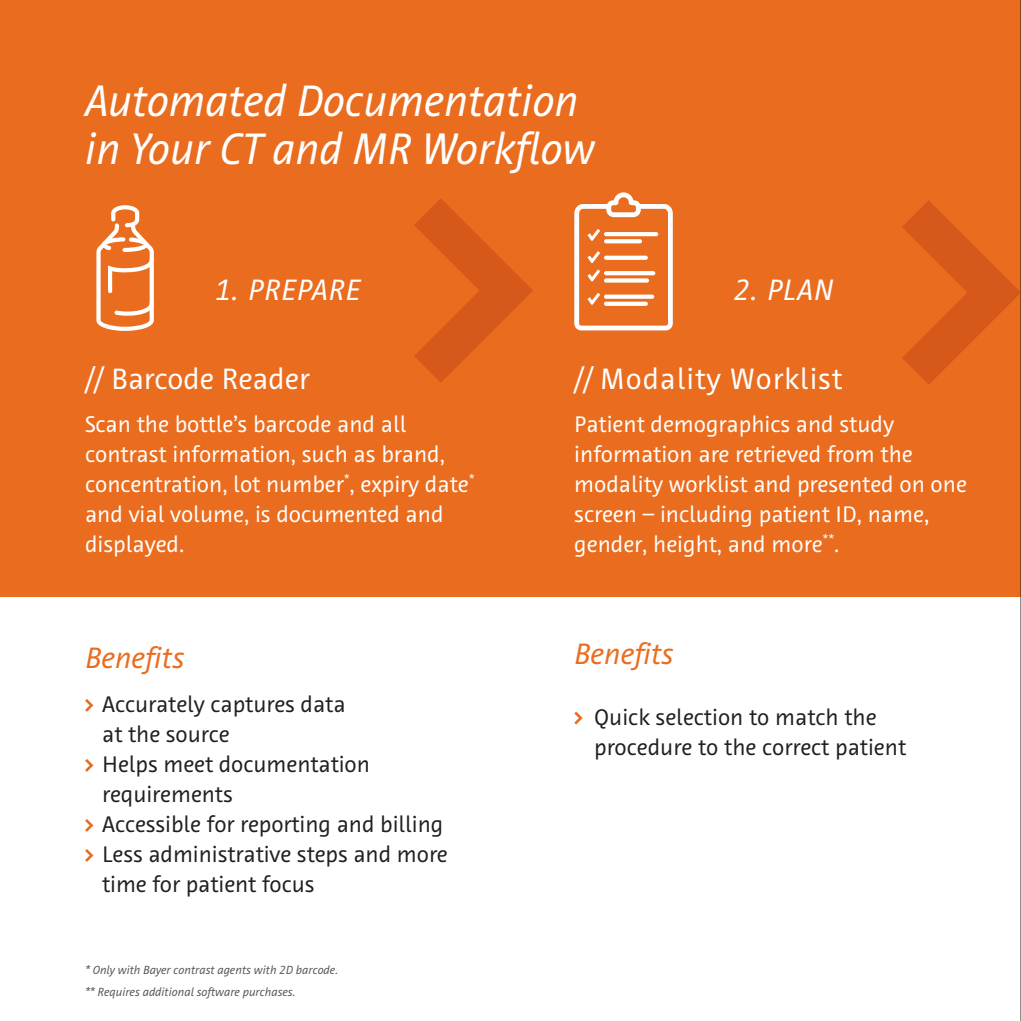
<style>
.page{position:relative;width:1021px;height:1021px;background:#fff}
.page>*{position:absolute;margin:0;border:0;box-sizing:border-box;transform-origin:0 0}
._9_5_15_Pt_-_SAL_Cop{font:italic 44.8px/48px "Bayer Sans";color:#fff}
._9_5_15_Pt_-_SAL_Bul{font:30px "Bayer Sans";letter-spacing:.03em;color:#fff}
._9_5_15_Pt_-_SAL_Bul-2{font:italic 30px "Bayer Sans";color:#ea6d1f}
.t1{font:italic 30px "Bayer Sans";letter-spacing:.03em;color:#fff}
._9_5_15_Pt_-_SAL_Bul-3{font:30px "Bayer Sans";color:#fff}
._9_5_15_Pt_-_SAL_Bul-4{font:23px/30px "Bayer Sans";color:#fff}
._9_5_15_Pt_-_SAL_Bul-5{font:23px/30px "Bayer Sans";color:#231f20}
.t2{font:italic 12px "Bayer Sans";color:#57585a}
</style>
<div class="page">
<div style="left:0;top:0;width:1020px;height:596px;background:#ea6d1f"></div>
<svg style="left:574px;top:711px;width:8px;height:13px"></svg>
<svg style="left:85px;top:699px;width:8px;height:12px"></svg>
<svg style="left:85px;top:759px;width:8px;height:12px"></svg>
<svg style="left:85px;top:819px;width:8px;height:12px"></svg>
<svg style="left:85px;top:849px;width:8px;height:12px"></svg>
<svg style="left:414px;top:199px;width:119px;height:183px"></svg>
<svg style="left:902px;top:200px;width:118px;height:184px"></svg>
<hr style="left:1020px;top:0;width:1px;height:1020px;background:#231f20">
<svg style="left:96px;top:205px;width:58px;height:126px"></svg>
<svg style="left:574px;top:192px;width:98px;height:138px"></svg>
<p class="_9_5_15_Pt_-_SAL_Cop" style="left:85px;top:76px;width:511px">Automated Documentation in Your CT and MR Workflow</p>
<p class="t1" style="left:214px;top:271px;width:147px">1. PREPARE</p>
<p class="t1" style="left:733px;top:271px;width:102px">2. PLAN</p>
<p class="_9_5_15_Pt_-_SAL_Bul-3" style="left:85px;top:360px;width:226px">// Barcode Reader</p>
<p class="_9_5_15_Pt_-_SAL_Bul" style="left:574px;top:360px;width:270px">// Modality Worklist</p>
<p class="_9_5_15_Pt_-_SAL_Bul-4" style="left:85px;top:409px;width:391px">Scan the bottle’s barcode and all contrast information, such as brand, concentration, lot number<sup>*</sup>, expiry date<sup>* </sup>and vial volume, is documented and displayed.</p>
<p class="_9_5_15_Pt_-_SAL_Bul-2" style="left:85px;top:639px;width:101px">Benefits</p>
<p class="_9_5_15_Pt_-_SAL_Bul-5" style="left:102px;top:689px;width:245px">Accurately captures data at the source</p>
<p class="_9_5_15_Pt_-_SAL_Bul-5" style="left:102px;top:749px;width:269px">Helps meet documentation requirements</p>
<p class="_9_5_15_Pt_-_SAL_Bul-5" style="left:102px;top:809px;width:343px">Accessible for reporting and billing</p>
<p class="_9_5_15_Pt_-_SAL_Bul-5" style="left:102px;top:839px;width:347px">Less administrative steps and more time for patient focus</p>
<p class="t2" style="left:85px;top:962px;width:254px">* Only with Bayer contrast agents with 2D barcode.</p>
<p class="t2" style="left:85px;top:984px;width:212px">** Requires additional software purchases.</p>
<p class="_9_5_15_Pt_-_SAL_Bul-4" style="left:574px;top:409px;width:394px">Patient demographics and study information are retrieved from the modality worklist and presented on one screen – including patient ID, name, gender, height, and more<sup>**</sup>.</p>
<p class="_9_5_15_Pt_-_SAL_Bul-2" style="left:574px;top:635px;width:101px">Benefits</p>
<p class="_9_5_15_Pt_-_SAL_Bul-5" style="left:594px;top:701px;width:313px">Quick selection to match the procedure to the correct patient</p>
</div>
